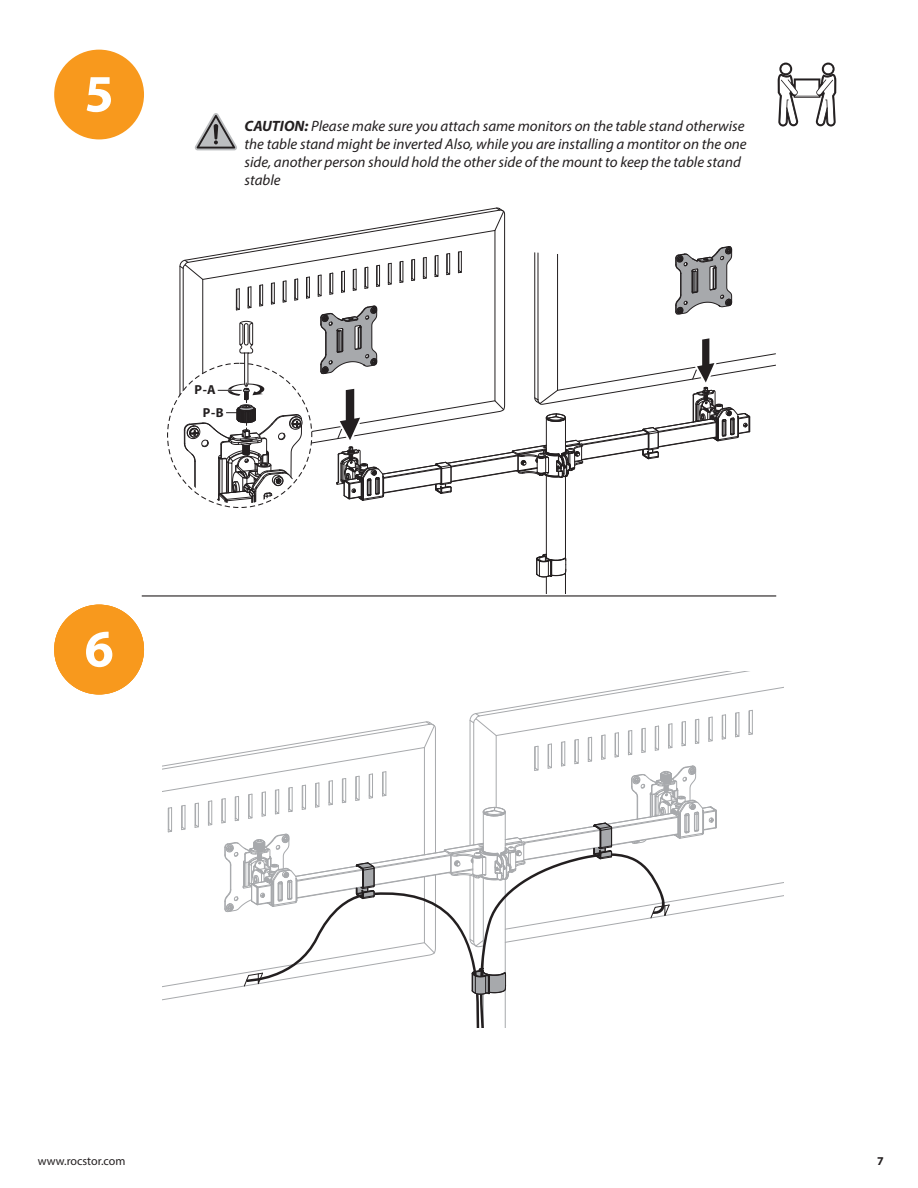
<style>
.page{position:relative;width:918px;height:1188px;background:#fff}
.page>*{position:absolute;margin:0;border:0;box-sizing:border-box;transform-origin:0 0}
.t1{font:700 52.95px "Myriad Pro";color:#fff}
.t2{font:italic 15px/18px "Myriad Pro";color:#231f20}
.t3{font:700 13.05px/22.8px "Myriad Pro";color:#231f20}
.t4{font:12px "Myriad Pro";color:#231f20}
.t5{font:700 12px "Myriad Pro";color:#231f20}
.s1{font-weight:700}
</style>
<div class="page">
<svg style="left:778px;top:63px;width:58px;height:64px"></svg>
<hr style="left:142px;top:595px;width:634px;height:2px;background:#231f20">
<hr style="left:546px;top:476px;width:1px;height:81px;background:#231f20">
<hr style="left:565px;top:477px;width:1px;height:81px;background:#231f20">
<svg style="left:536px;top:554px;width:30px;height:40px"></svg>
<svg style="left:162px;top:671px;width:622px;height:356px"></svg>
<svg style="left:170px;top:207px;width:606px;height:298px"></svg>
<div style="left:244px;top:323px;width:4px;height:22px;border:1px solid #231f20;border-radius:2px"></div>
<div style="left:54px;top:50px;width:90px;height:89px;background:#f8991d;border-radius:50%"></div>
<div style="left:54px;top:605px;width:90px;height:89px;background:#f8991d;border-radius:50%"></div>
<svg style="left:195px;top:113px;width:42px;height:37px"></svg>
<h1 class="t1" style="left:84px;top:59px;width:31px">5</h1>
<p class="t2" style="left:245px;top:117px;width:504px"><span class="s1">CAUTION:</span> Please make sure you attach same monitors on the table stand otherwise the table stand might be inverted Also, while you are installing a montitor on the one side, another person should hold the other side of the mount to keep the table stand stable</p>
<p class="t3" style="left:203px;top:378px;width:23px;text-indent:-8px">P-A<br>P-B</p>
<h1 class="t1" style="left:84px;top:613px;width:31px">6</h1>
<p class="t4" style="left:38px;top:1153px;width:89px">www.rocstor.com</p>
<p class="t5" style="left:877px;top:1153px;width:8px">7</p>
</div>
